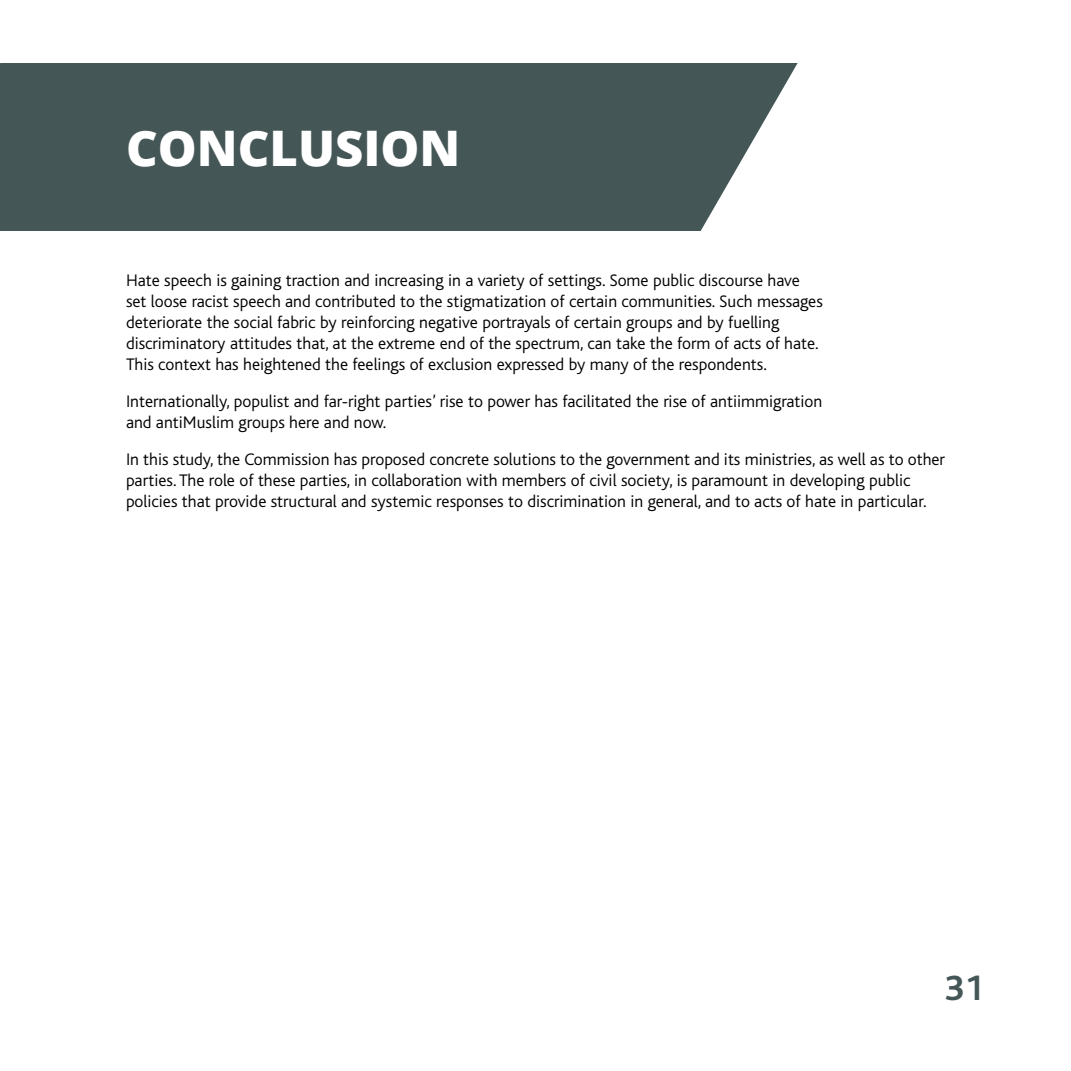
<style>
.page{position:relative;width:1071px;height:1071px;background:#fff}
.page>*{position:absolute;margin:0;border:0;box-sizing:border-box;transform-origin:0 0}
.t1{font:800 49px "Open Sans";color:#fff}
.t2{font:700 36.75px "Bliss";color:#455657}
.t3{font:300 17.5px/21px "Bliss";color:#000}
</style>
<div class="page">
<div style="left:0;top:63px;width:798px;height:168px;background:#455657"></div>
<h2 class="t1" style="left:126px;top:111px;width:336px">CONCLUSION</h2>
<p class="t3" style="left:126px;top:270px;width:698px">Hate speech is gaining traction and increasing in a variety of settings. Some public discourse have set loose racist speech and contributed to the stigmatization of certain communities. Such messages deteriorate the social fabric by reinforcing negative portrayals of certain groups and by fuelling discriminatory attitudes that, at the extreme end of the spectrum, can take the form of acts of hate.<br>This context has heightened the feelings of exclusion expressed by many of the respondents.</p>
<p class="t3" style="left:126px;top:391px;width:698px">Internationally, populist and far-right parties’ rise to power has facilitated the rise of antiimmigration and antiMuslim groups here and now.</p>
<p class="t3" style="left:126px;top:449px;width:821px">In this study, the Commission has proposed concrete solutions to the government and its ministries, as well as to other parties. The role of these parties, in collaboration with members of civil society, is paramount in developing public policies that provide structural and systemic responses to discrimination in general, and to acts of hate in particular.</p>
<h2 class="t2" style="left:944px;top:969px;width:41px">31</h2>
</div>
